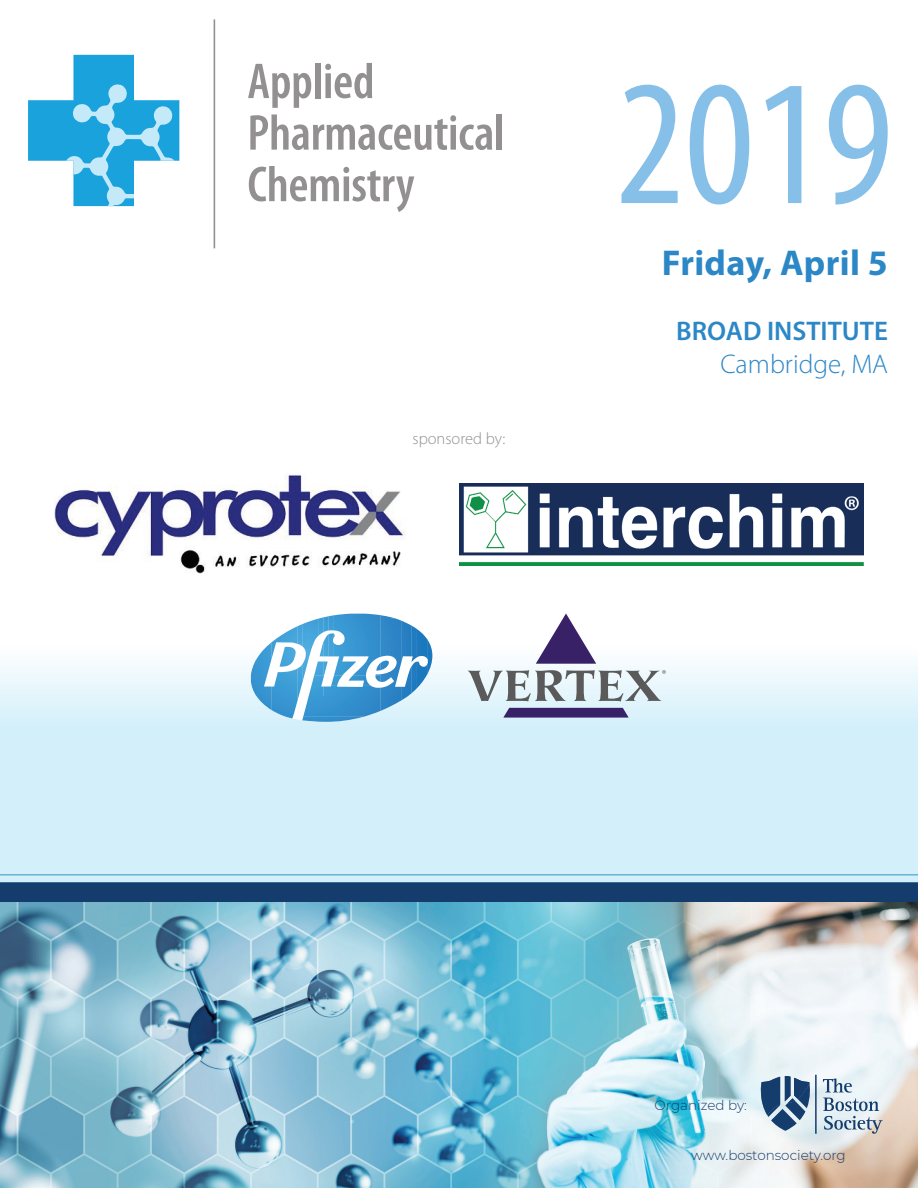
<style>
.page{position:relative;width:918px;height:1188px;background:#fff}
.page>*{position:absolute;margin:0;border:0;box-sizing:border-box;transform-origin:0 0}
.t1{font:condensed 180px "Myriad Pro";color:#86c0e8}
.t2{font:700 36px "Myriad Pro";letter-spacing:.01em;color:#2c87c7}
.t3{font:600 27px "Myriad Pro";color:#2c87c7}
.t4{font:300 27px "Myriad Pro";color:#2c87c7}
.t5{font:300 16.5px "Myriad Pro";color:#939091}
.t6{font:300 13.5px "Montserrat";color:#143d6d}
</style>
<div class="page">
<svg style="left:248px;top:64px;width:63px;height:44px"></svg>
<div style="left:315px;top:63px;width:5px;height:35px;background:#939091"></div>
<svg style="left:325px;top:63px;width:47px;height:35px"></svg>
<svg style="left:250px;top:114px;width:242px;height:36px"></svg>
<div style="left:497px;top:114px;width:5px;height:36px;background:#939091"></div>
<svg style="left:249px;top:166px;width:165px;height:46px"></svg>
<svg style="left:28px;top:55px;width:151px;height:151px"></svg>
<hr style="left:214px;top:19px;width:1px;height:229px;background:#939091">
<img style="left:0;top:902px;width:918px;height:286px">
<div style="left:0;top:882px;width:918px;height:20px;background:#143d6d"></div>
<svg style="left:0;top:663px;width:918px;height:219px;background:#d6f0fa"></svg>
<hr style="left:0;top:874px;width:918px;height:2px;background:#69b3d4">
<img style="left:459px;top:484px;width:404px;height:81px">
<svg style="left:536px;top:614px;width:60px;height:50px"></svg>
<svg style="left:503px;top:708px;width:126px;height:10px"></svg>
<svg style="left:468px;top:670px;width:198px;height:32px;background:#b5bfc2"></svg>
<svg style="left:241px;top:613px;width:216px;height:114px"></svg>
<svg style="left:823px;top:1078px;width:60px;height:56px;background:#bfcdd8"></svg>
<hr style="left:815px;top:1075px;width:2px;height:59px;background:#143d6d">
<svg style="left:758px;top:1076px;width:53px;height:55px;background:#7691ac"></svg>
<img style="left:54px;top:474px;width:352px;height:100px">
<p class="t5" style="left:413px;top:429px;width:94px">sponsored by:</p>
<h1 class="t1" style="left:616px;top:35px;width:279px">2019</h1>
<h2 class="t2" style="left:662px;top:240px;width:228px">Friday, April 5</h2>
<h3 class="t3" style="left:676px;top:314px;width:213px">BROAD INSTITUTE</h3>
<h3 class="t4" style="left:720px;top:347px;width:169px">Cambridge, MA</h3>
<p class="t6" style="left:655px;top:1097px;width:94px">Organized by:</p>
<p class="t6" style="left:691px;top:1146px;width:156px">www.bostonsociety.org</p>
</div>
